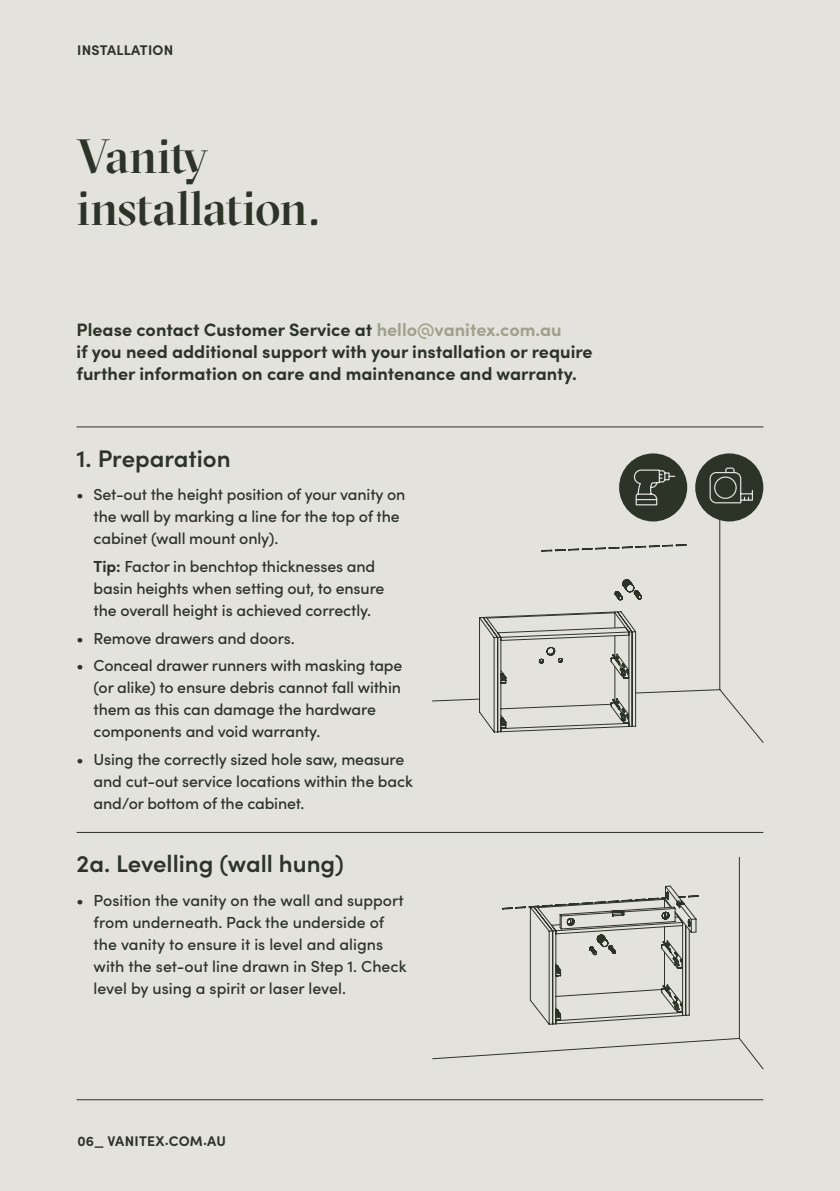
<style>
.page{position:relative;width:840px;height:1191px;background:#fff}
.page>*{position:absolute;margin:0;border:0;box-sizing:border-box;transform-origin:0 0}
.t1{font:500 48px/52px "GT Sectra Display";color:#2c3428}
.t2{font:600 24px "Sofia Pro";color:#2c3428}
.t3{font:700 18px/22px "Sofia Pro";color:#2c3428}
.t4{font:500 16px/22px "Sofia Pro";letter-spacing:-.01em;color:#2c3428}
.t5{font:700 14px "Sofia Pro";letter-spacing:.02em;color:#2c3428}
.s1{color:#9fa18b}
.s2{font-weight:700}
</style>
<div class="page">
<div style="left:0;top:0;width:839px;height:1191px;background:#e4e2dc"></div>
<hr style="left:77px;top:426px;width:685px;height:1px;background:#2c3428">
<hr style="left:77px;top:832px;width:685px;height:1px;background:#2c3428">
<hr style="left:77px;top:1099px;width:685px;height:1px;background:#2c3428">
<svg style="left:432px;top:457px;width:331px;height:286px"></svg>
<svg style="left:432px;top:856px;width:331px;height:213px"></svg>
<div style="left:694px;top:453px;width:68px;height:68px;background:#2c3428;border-radius:50%"></div>
<svg style="left:709px;top:467px;width:44px;height:37px"></svg>
<div style="left:618px;top:453px;width:68px;height:68px;background:#2c3428;border-radius:50%"></div>
<svg style="left:633px;top:469px;width:42px;height:37px"></svg>
<p class="t5" style="left:77px;top:40px;width:98px">INSTALLATION</p>
<h1 class="t1" style="left:77px;top:130px;width:245px">Vanity installation.</h1>
<p class="t3" style="left:77px;top:317px;width:517px">Please contact Customer Service at <span class="s1">hello@vanitex.com.au<br></span>if you need additional support with your installation or require further information on care and maintenance and warranty.</p>
<h2 class="t2" style="left:77px;top:440px;width:156px">1. Preparation</h2>
<p class="t4" style="left:94px;top:482px;width:313px;text-indent:-17px">• Set-out the height position of your vanity on the wall by marking a line for the top of the cabinet (wall mount only).</p>
<p class="t4" style="left:94px;top:554px;width:292px"><span class="s2">Tip:</span> Factor in benchtop thicknesses and basin heights when setting out, to ensure the overall height is achieved correctly.</p>
<p class="t4" style="left:77px;top:626px;width:219px">• Remove drawers and doors.</p>
<p class="t4" style="left:94px;top:653px;width:310px;text-indent:-17px">• Conceal drawer runners with masking tape (or alike) to ensure debris cannot fall within them as this can damage the hardware components and void warranty.</p>
<p class="t4" style="left:94px;top:747px;width:321px;text-indent:-17px">• Using the correctly sized hole saw, measure and cut-out service locations within the back and/or bottom of the cabinet.</p>
<h2 class="t2" style="left:77px;top:845px;width:269px">2a. Levelling (wall hung)</h2>
<p class="t4" style="left:94px;top:888px;width:314px;text-indent:-17px">• Position the vanity on the wall and support from underneath. Pack the underside of the vanity to ensure it is level and aligns with the set-out line drawn in Step 1. Check level by using a spirit or laser level.</p>
<p class="t5" style="left:77px;top:1130px;width:150px">06_ VANITEX.COM.AU</p>
</div>
